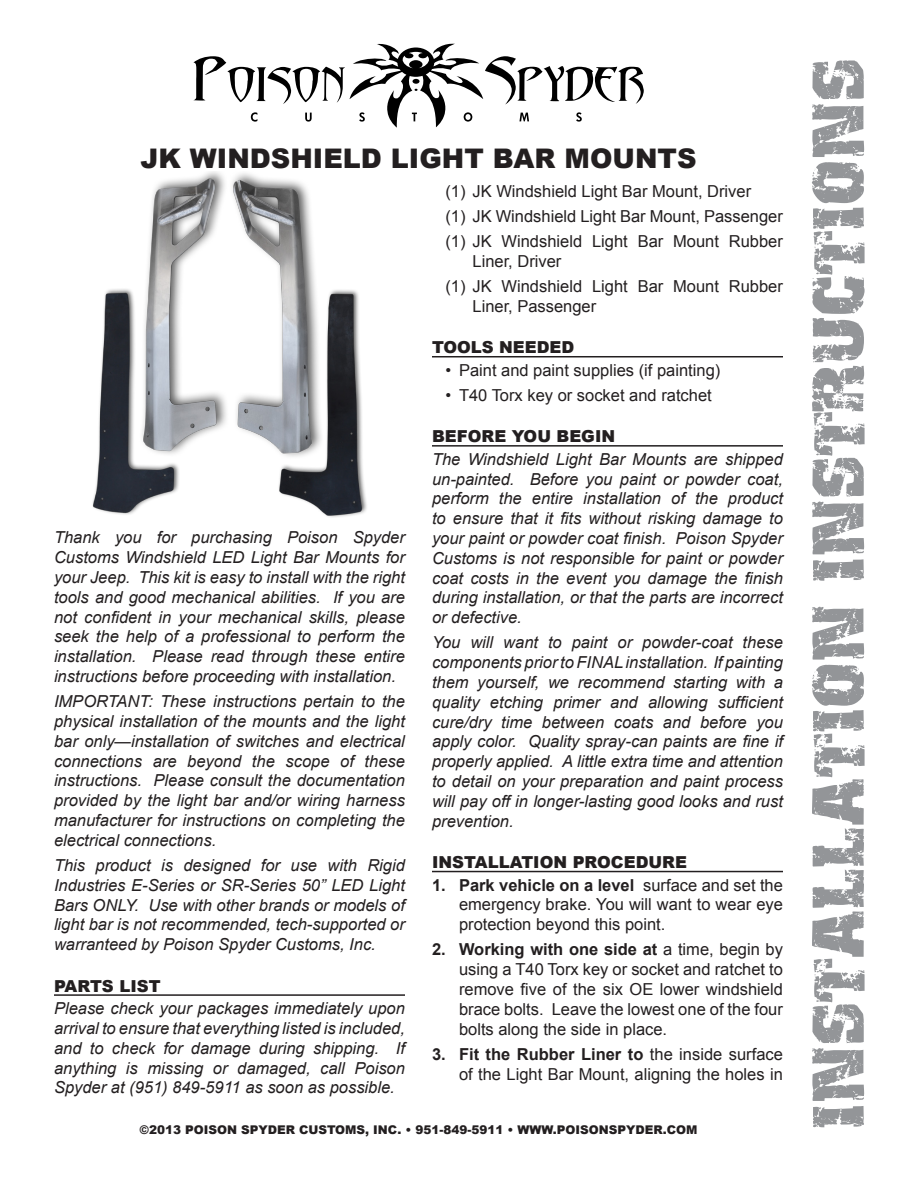
<style>
.page{position:relative;width:918px;height:1188px;background:#fff}
.page>*{position:absolute;margin:0;border:0;box-sizing:border-box;transform-origin:0 0}
.t1{font:63px "Distress";color:#939598}
.t2{font:900 27px "Arial";color:#231f20}
.Warranty{font:italic 16.5px/19.8px "Arial";color:#231f20;text-align:justify}
.Part_List{font:16.5px/19.8px "Arial";color:#231f20}
.Section_Head{font:900 16.5px "Arial";color:#231f20}
.t3{font:900 12px "Arial";color:#231f20}
.s1{font-weight:700}
</style>
<div class="page">
<svg style="left:193px;top:43px;width:451px;height:85px"></svg>
<hr style="left:54px;top:994px;width:351px;height:2px;background:#231f20">
<hr style="left:432px;top:356px;width:351px;height:1px;background:#231f20">
<hr style="left:432px;top:445px;width:351px;height:2px;background:#231f20">
<hr style="left:432px;top:871px;width:351px;height:1px;background:#231f20">
<img style="left:92px;top:172px;width:275px;height:345px">
<p class="t2" style="left:140px;top:139px;width:558px">JK WINDSHIELD LIGHT BAR MOUNTS</p>
<p class="Warranty" style="left:54px;top:528px;width:353px">Thank you for purchasing Poison Spyder Customs Windshield LED Light Bar Mounts for your Jeep. This kit is easy to install with the right tools and good mechanical abilities. If you are not confident in your mechanical skills, please seek the help of a professional to perform the installation. Please read through these entire instructions before proceeding with installation.</p>
<p class="Warranty" style="left:54px;top:692px;width:352px">IMPORTANT: These instructions pertain to the physical installation of the mounts and the light bar only—installation of switches and electrical connections are beyond the scope of these instructions. Please consult the documentation provided by the light bar and/or wiring harness manufacturer for instructions on completing the electrical connections.</p>
<p class="Warranty" style="left:54px;top:856px;width:353px">This product is designed for use with Rigid Industries E-Series or SR-Series 50” LED Light Bars ONLY. Use with other brands or models of light bar is not recommended, tech-supported or warranteed by Poison Spyder Customs, Inc.</p>
<p class="Section_Head" style="left:54px;top:974px;width:108px">PARTS LIST</p>
<p class="Warranty" style="left:54px;top:999px;width:353px">Please check your packages immediately upon arrival to ensure that everything listed is included, and to check for damage during shipping. If anything is missing or damaged, call Poison Spyder at (951) 849-5911 as soon as possible.</p>
<p class="Part_List" style="left:446px;top:181px;width:307px">(1) JK Windshield Light Bar Mount, Driver</p>
<p class="Part_List" style="left:446px;top:206px;width:339px">(1) JK Windshield Light Bar Mount, Passenger</p>
<p class="Part_List" style="left:472px;top:232px;width:312px;text-indent:-27px">(1) JK Windshield Light Bar Mount Rubber<br>Liner, Driver</p>
<p class="Part_List" style="left:472px;top:277px;width:312px;text-indent:-27px">(1) JK Windshield Light Bar Mount Rubber<br>Liner, Passenger</p>
<p class="Section_Head" style="left:432px;top:335px;width:144px">TOOLS NEEDED</p>
<p class="Part_List" style="left:446px;top:360px;width:276px">• Paint and paint supplies (if painting)</p>
<p class="Part_List" style="left:446px;top:385px;width:268px">• T40 Torx key or socket and ratchet</p>
<p class="Section_Head" style="left:432px;top:425px;width:185px">BEFORE YOU BEGIN</p>
<p class="Warranty" style="left:432px;top:449px;width:353px">The Windshield Light Bar Mounts are shipped un-painted. Before you paint or powder coat, perform the entire installation of the product to ensure that it fits without risking damage to your paint or powder coat finish. Poison Spyder Customs is not responsible for paint or powder coat costs in the event you damage the finish during installation, or that the parts are incorrect or defective.</p>
<p class="Warranty" style="left:432px;top:633px;width:353px">You will want to paint or powder-coat these components prior to FINAL installation. If painting them yourself, we recommend starting with a quality etching primer and allowing sufficient cure/dry time between coats and before you apply color. Quality spray-can paints are fine if properly applied. A little extra time and attention to detail on your preparation and paint process will pay off in longer-lasting good looks and rust prevention.</p>
<p class="Section_Head" style="left:432px;top:850px;width:257px">INSTALLATION PROCEDURE</p>
<p class="Part_List" style="left:459px;top:875px;width:325px;text-align:justify;text-indent:-27px"><span class="s1">1. Park vehicle on a level</span> surface and set the emergency brake. You will want to wear eye protection beyond this point.</p>
<p class="Part_List" style="left:459px;top:940px;width:326px;text-align:justify;text-indent:-27px"><span class="s1">2. Working with one side at</span> a time, begin by using a T40 Torx key or socket and ratchet to remove five of the six OE lower windshield brace bolts. Leave the lowest one of the four bolts along the side in place.</p>
<p class="Part_List" style="left:432px;top:1044px;width:352px;text-align:right"><span class="s1">3. Fit the Rubber Liner to</span> the inside surface of the Light Bar Mount, aligning the holes in</p>
<p class="t3" style="left:139px;top:1121px;width:560px">©2013 POISON SPYDER CUSTOMS, INC. • 951-849-5911 • WWW.POISONSPYDER.COM</p>
<h1 class="t1" style="left:805px;top:1130px;width:1073px;rotate:-90deg">INSTALLATION INSTRUCTIONS</h1>
</div>
